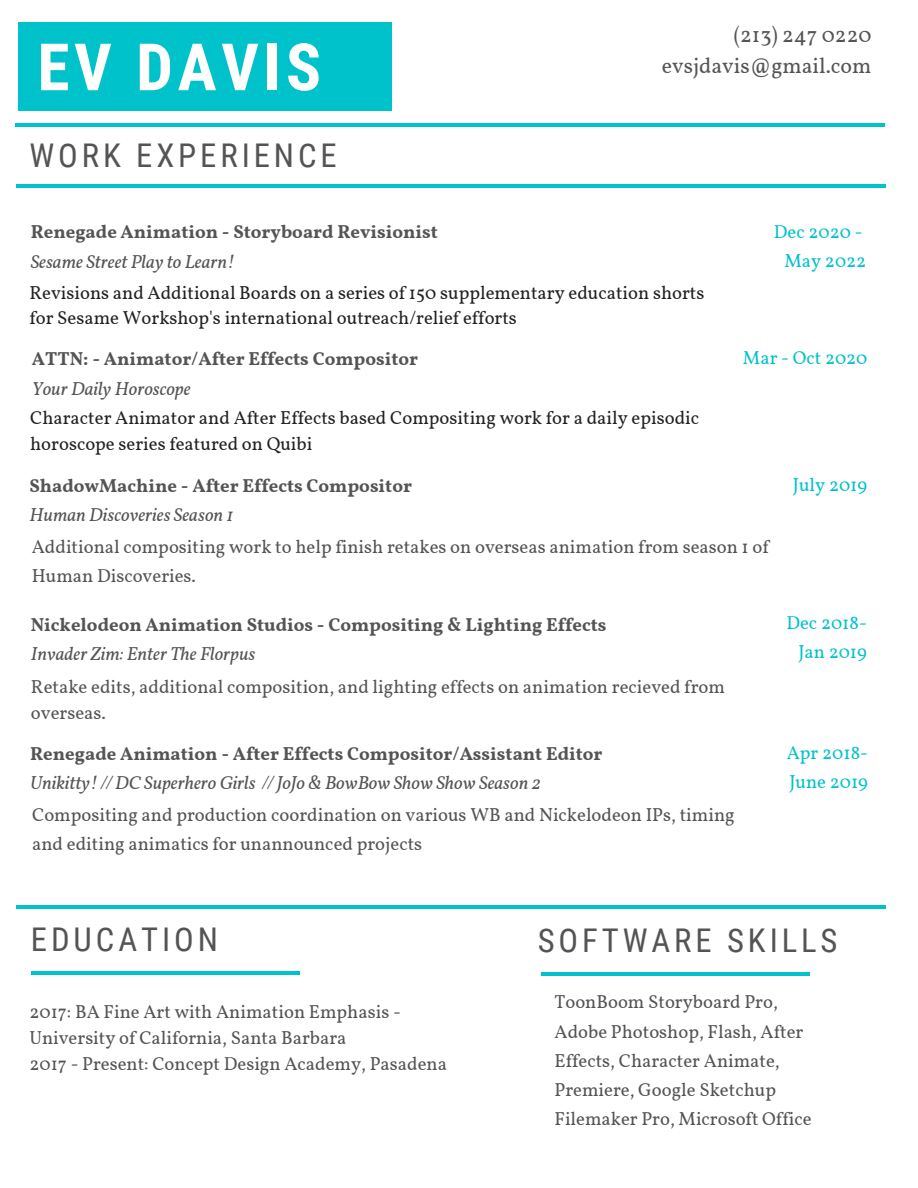
<style>
.page{position:relative;width:918px;height:1188px;background:#fff}
.page>*{position:absolute;margin:0;border:0;box-sizing:border-box;transform-origin:0 0}
.t1{font:700 65.4px "Roboto Condensed";letter-spacing:.07em;color:#fff}
.t2{font:32.7px "Roboto Condensed";letter-spacing:.12em;color:#545454}
.t3{font:21.75px/30.3px "Vollkorn";color:#545454;text-align:right}
.t4{font:18.75px/29.2px "Vollkorn";color:#545454}
.t5{font:700 18.75px "Vollkorn";color:#545454}
.t6{font:18.75px/25.8px "Vollkorn";color:#222}
.t7{font:italic 18.75px "Vollkorn";color:#545454}
.t8{font:18.75px/29.2px "Vollkorn";color:#00c2cb;text-align:right}
</style>
<div class="page">
<div style="left:18px;top:22px;width:373px;height:89px;background:#00c2cb"></div>
<hr style="left:31px;top:971px;width:269px;height:3px;background:#00c2cb">
<hr style="left:541px;top:973px;width:269px;height:3px;background:#00c2cb">
<hr style="left:17px;top:906px;width:869px;height:3px;background:#00c2cb">
<hr style="left:16px;top:184px;width:870px;height:4px;background:#00c2cb">
<hr style="left:15px;top:124px;width:869px;height:3px;background:#00c2cb">
<h1 class="t1" style="left:37px;top:30px;width:285px">EV DAVIS</h1>
<h2 class="t2" style="left:29px;top:137px;width:309px">WORK EXPERIENCE</h2>
<p class="t3" style="left:662px;top:21px;width:211px">(213) 247 0220 evsjdavis@gmail.com</p>
<p class="t5" style="left:31px;top:221px;width:409px">Renegade Animation - Storyboard Revisionist</p>
<p class="t7" style="left:31px;top:250px;width:206px">Sesame Street Play to Learn!</p>
<p class="t6" style="left:29px;top:281px;width:677px">Revisions and Additional Boards on a series of 150 supplementary education shorts for Sesame Workshop's international outreach/relief efforts</p>
<p class="t8" style="left:774px;top:218px;width:94px;text-align:center">Dec 2020 -<br>May 2022</p>
<p class="t5" style="left:32px;top:347px;width:388px">ATTN: - Animator/After Effects Compositor</p>
<p class="t8" style="left:743px;top:345px;width:126px">Mar - Oct 2020</p>
<p class="t7" style="left:32px;top:377px;width:160px">Your Daily Horoscope</p>
<p class="t6" style="left:30px;top:407px;width:670px">Character Animator and After Effects based Compositing work for a daily episodic horoscope series featured on Quibi</p>
<p class="t5" style="left:29px;top:474px;width:384px">ShadowMachine - After Effects Compositor</p>
<p class="t8" style="left:793px;top:472px;width:76px">July 2019</p>
<p class="t7" style="left:29px;top:504px;width:206px">Human Discoveries Season 1</p>
<p class="t4" style="left:32px;top:533px;width:739px">Additional compositing work to help finish retakes on overseas animation from season 1 of<br>Human Discoveries.</p>
<p class="t5" style="left:31px;top:613px;width:577px">Nickelodeon Animation Studios - Compositing &amp; Lighting Effects</p>
<p class="t7" style="left:31px;top:642px;width:226px">Invader Zim: Enter The Florpus</p>
<p class="t4" style="left:31px;top:675px;width:696px;line-height:25.8px">Retake edits, additional composition, and lighting effects on animation recieved from overseas.</p>
<p class="t5" style="left:30px;top:742px;width:574px">Renegade Animation - After Effects Compositor/Assistant Editor</p>
<p class="t7" style="left:30px;top:771px;width:512px">Unikitty! // DC Superhero Girls // JoJo &amp; BowBow Show Show Season 2</p>
<p class="t4" style="left:32px;top:801px;width:704px">Compositing and production coordination on various WB and Nickelodeon IPs, timing and editing animatics for unannounced projects</p>
<p class="t8" style="left:787px;top:609px;width:82px">Dec 2018-<br>Jan 2019</p>
<p class="t8" style="left:787px;top:739px;width:83px;text-align:left">Apr 2018-<br>June 2019</p>
<h2 class="t2" style="left:31px;top:921px;width:188px">EDUCATION</h2>
<h2 class="t2" style="left:538px;top:922px;width:301px">SOFTWARE SKILLS</h2>
<p class="t4" style="left:29px;top:1001px;width:419px;line-height:25.8px">2017: BA Fine Art with Animation Emphasis -<br>University of California, Santa Barbara<br>2017 - Present: Concept Design Academy, Pasadena</p>
<p class="t4" style="left:555px;top:989px;width:259px">ToonBoom Storyboard Pro,<br>Adobe Photoshop, Flash, After<br>Effects, Character Animate,<br>Premiere, Google Sketchup<br>Filemaker Pro, Microsoft Office</p>
</div>
